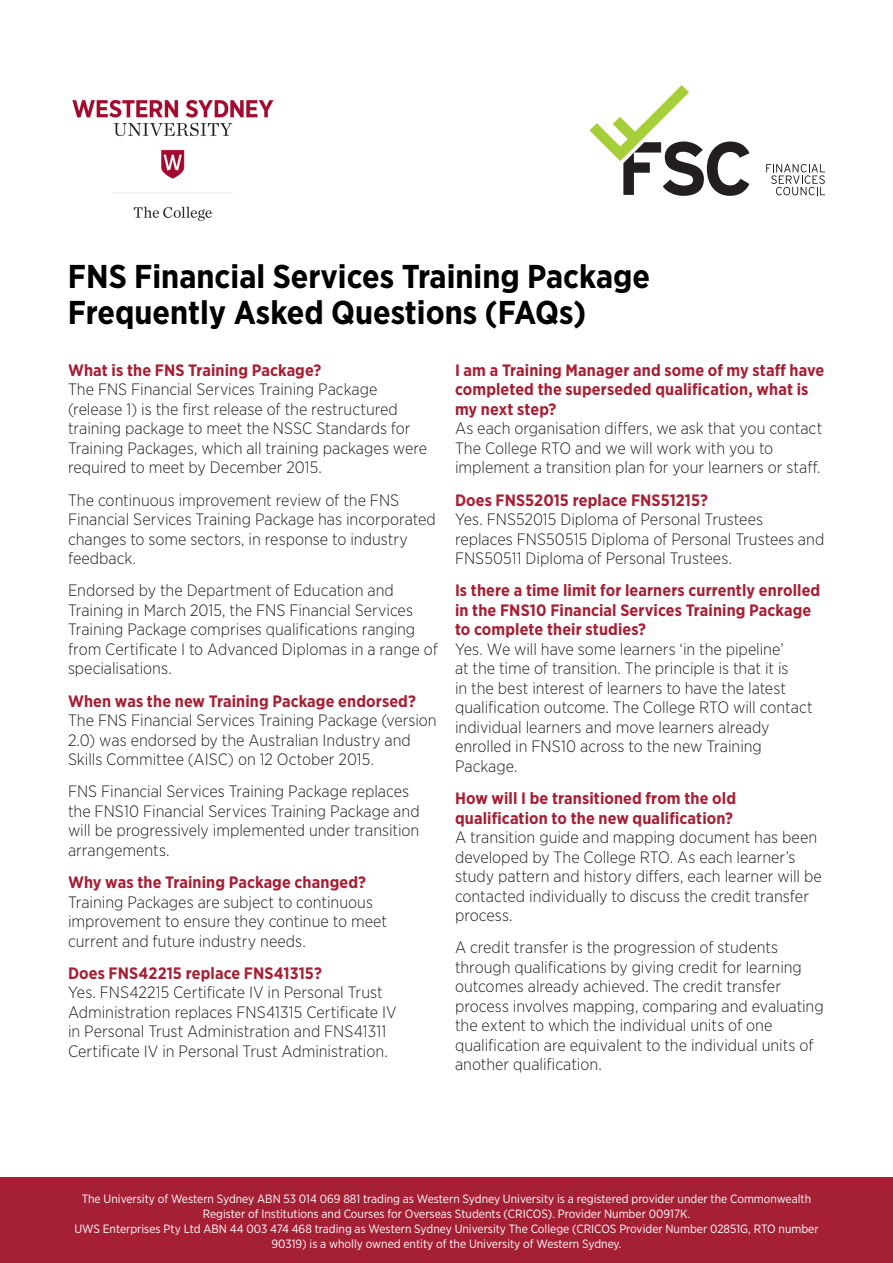
<style>
.page{position:relative;width:893px;height:1263px;background:#fff}
.page>*{position:absolute;margin:0;border:0;box-sizing:border-box;transform-origin:0 0}
.t1{font:700 33px "Gotham Narrow";color:#000}
.W_-_Body_-_Black{font:300 16.5px/19.5px "Gotham Narrow";color:#231f20}
.W_-_Body_-_Subtitle{font:700 16.5px/19.5px "Gotham Narrow";letter-spacing:.005em;color:#a62035}
.t2{font:12px/15px "Gotham Narrow";color:#fff;text-align:center}
</style>
<div class="page">
<div style="left:0;top:1178px;width:893px;height:85px;background:#a62035"></div>
<svg style="left:766px;top:164px;width:59px;height:31px"></svg>
<svg style="left:589px;top:85px;width:160px;height:111px"></svg>
<img style="left:72px;top:99px;width:202px;height:122px">
<p class="t1" style="left:68px;top:255px;width:584px">FNS Financial Services Training Package</p>
<p class="t1" style="left:68px;top:291px;width:520px">Frequently Asked Questions (FAQs)</p>
<p class="W_-_Body_-_Subtitle" style="left:68px;top:360px;width:255px">What is the FNS Training Package?</p>
<p class="W_-_Body_-_Black" style="left:68px;top:379px;width:361px">The FNS Financial Services Training Package (release 1) is the first release of the restructured training package to meet the NSSC Standards for Training Packages, which all training packages were required to meet by December 2015.</p>
<p class="W_-_Body_-_Black" style="left:68px;top:489px;width:369px">The continuous improvement review of the FNS Financial Services Training Package has incorporated changes to some sectors, in response to industry feedback.</p>
<p class="W_-_Body_-_Black" style="left:68px;top:580px;width:371px">Endorsed by the Department of Education and Training in March 2015, the FNS Financial Services Training Package comprises qualifications ranging from Certificate I to Advanced Diplomas in a range of specialisations.</p>
<p class="W_-_Body_-_Subtitle" style="left:68px;top:691px;width:349px">When was the new Training Package endorsed?</p>
<p class="W_-_Body_-_Black" style="left:68px;top:710px;width:370px">The FNS Financial Services Training Package (version<br>2.0) was endorsed by the Australian Industry and<br>Skills Committee (AISC) on 12 October 2015.</p>
<p class="W_-_Body_-_Black" style="left:68px;top:781px;width:353px">FNS Financial Services Training Package replaces the FNS10 Financial Services Training Package and will be progressively implemented under transition arrangements.</p>
<p class="W_-_Body_-_Subtitle" style="left:68px;top:872px;width:300px">Why was the Training Package changed?</p>
<p class="W_-_Body_-_Black" style="left:68px;top:892px;width:320px">Training Packages are subject to continuous improvement to ensure they continue to meet current and future industry needs.</p>
<p class="W_-_Body_-_Subtitle" style="left:68px;top:963px;width:255px">Does FNS42215 replace FNS41315?</p>
<p class="W_-_Body_-_Black" style="left:68px;top:982px;width:330px">Yes. FNS42215 Certificate IV in Personal Trust Administration replaces FNS41315 Certificate IV in Personal Trust Administration and FNS41311<br>Certificate IV in Personal Trust Administration.</p>
<p class="W_-_Body_-_Subtitle" style="left:455px;top:360px;width:371px">I am a Training Manager and some of my staff have completed the superseded qualification, what is my next step?</p>
<p class="W_-_Body_-_Black" style="left:455px;top:418px;width:369px">As each organisation differs, we ask that you contact<br>The College RTO and we will work with you to implement a transition plan for your learners or staff.</p>
<p class="W_-_Body_-_Subtitle" style="left:455px;top:490px;width:255px">Does FNS52015 replace FNS51215?</p>
<p class="W_-_Body_-_Black" style="left:455px;top:509px;width:371px">Yes. FNS52015 Diploma of Personal Trustees replaces FNS50515 Diploma of Personal Trustees and<br>FNS50511 Diploma of Personal Trustees.</p>
<p class="W_-_Body_-_Subtitle" style="left:455px;top:581px;width:367px">Is there a time limit for learners currently enrolled in the FNS10 Financial Services Training Package to complete their studies?</p>
<p class="W_-_Body_-_Black" style="left:455px;top:639px;width:359px">Yes. We will have some learners ‘in the pipeline’<br>at the time of transition. The principle is that it is<br>in the best interest of learners to have the latest qualification outcome. The College RTO will contact individual learners and move learners already enrolled in FNS10 across to the new Training Package.</p>
<p class="W_-_Body_-_Subtitle" style="left:455px;top:788px;width:283px">How will I be transitioned from the old qualification to the new qualification?</p>
<p class="W_-_Body_-_Black" style="left:455px;top:827px;width:368px">A transition guide and mapping document has been developed by The College RTO. As each learner’s study pattern and history differs, each learner will be contacted individually to discuss the credit transfer process.</p>
<p class="W_-_Body_-_Black" style="left:455px;top:937px;width:370px">A credit transfer is the progression of students through qualifications by giving credit for learning outcomes already achieved. The credit transfer process involves mapping, comparing and evaluating the extent to which the individual units of one qualification are equivalent to the individual units of another qualification.</p>
<p class="t2" style="left:82px;top:1190px;width:731px">The University of Western Sydney ABN 53 014 069 881 trading as Western Sydney University is a registered provider under the Commonwealth<br>Register of Institutions and Courses for Overseas Students (CRICOS). Provider Number 00917K.</p>
<p class="t2" style="left:74px;top:1220px;width:746px">UWS Enterprises Pty Ltd ABN 44 003 474 468 trading as Western Sydney University The College (CRICOS Provider Number 02851G, RTO number<br>90319) is a wholly owned entity of the University of Western Sydney.</p>
</div>
